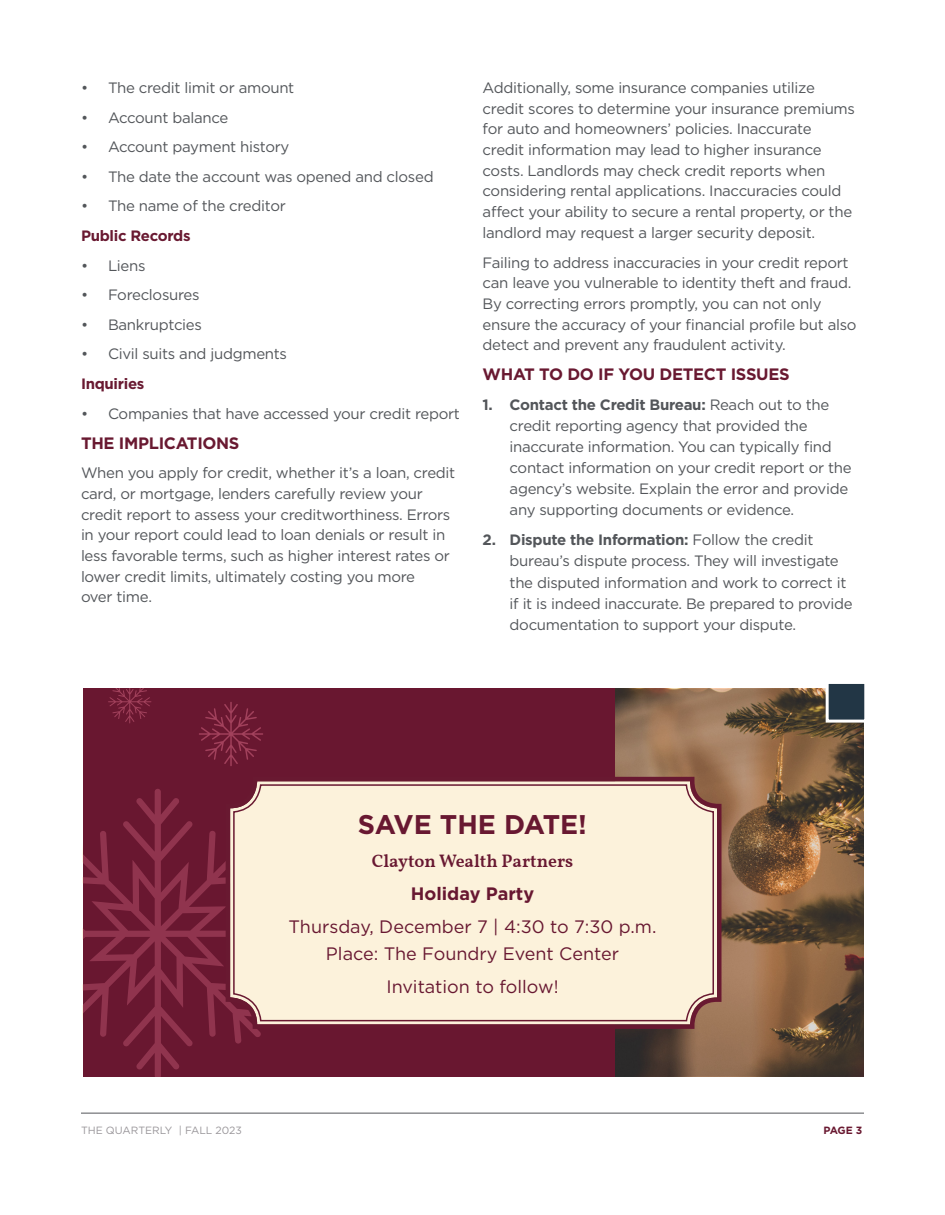
<style>
.page{position:relative;width:945px;height:1215px;background:#fff}
.page>*{position:absolute;margin:0;border:0;box-sizing:border-box;transform-origin:0 0}
.t1{font:700 27px "Gotham";letter-spacing:-.01em;color:#681831}
.t2{font:18px/27px "Gotham";color:#681831;text-align:center}
.t3{font:600 18px "Vollkorn";color:#681831}
.t4{font:700 18px "Gotham";color:#681831}
.Article_H2{font:700 16.5px "Gotham";letter-spacing:-.02em;color:#691931}
.t5{font:15px/20.7px "Gotham";letter-spacing:-.02em;color:#53565a}
.t6{font:700 15px "Gotham";letter-spacing:-.02em;color:#691931}
.t7{font:10.5px "Gotham";color:#99969a}
.t8{font:700 10.5px "Gotham";color:#691931}
.s1{font-weight:700}
</style>
<div class="page">
<hr style="left:81px;top:1113px;width:783px;height:1px;background:#53565a">
<div style="left:83px;top:688px;width:781px;height:389px;background:#691730"></div>
<svg style="left:83px;top:789px;width:178px;height:288px"></svg>
<svg style="left:199px;top:702px;width:64px;height:64px"></svg>
<svg style="left:108px;top:688px;width:43px;height:35px"></svg>
<svg style="left:615px;top:689px;width:248px;height:387px;background:#7e5f44"></svg>
<svg style="left:824px;top:684px;width:41px;height:40px;background:#485660"></svg>
<svg style="left:223px;top:775px;width:501px;height:256px;background:#eeddca"></svg>
<div style="left:233px;top:784px;width:481px;height:237px;border:2px solid #691931;border-radius:27px"></div>
<p class="t5" style="left:81px;top:77px;width:215px">• The credit limit or amount</p>
<p class="t5" style="left:81px;top:107px;width:149px">• Account balance</p>
<p class="t5" style="left:81px;top:136px;width:210px">• Account payment history</p>
<p class="t5" style="left:81px;top:166px;width:354px">• The date the account was opened and closed</p>
<p class="t5" style="left:81px;top:195px;width:206px">• The name of the creditor</p>
<p class="t6" style="left:81px;top:226px;width:111px">Public Records</p>
<p class="t5" style="left:81px;top:255px;width:66px">• Liens</p>
<p class="t5" style="left:81px;top:284px;width:120px">• Foreclosures</p>
<p class="t5" style="left:81px;top:314px;width:122px">• Bankruptcies</p>
<p class="t5" style="left:81px;top:344px;width:208px">• Civil suits and judgments</p>
<p class="t6" style="left:81px;top:374px;width:65px">Inquiries</p>
<p class="t5" style="left:81px;top:403px;width:380px">• Companies that have accessed your credit report</p>
<p class="Article_H2" style="left:81px;top:432px;width:160px">THE IMPLICATIONS</p>
<p class="t5" style="left:81px;top:462px;width:376px">When you apply for credit, whether it’s a loan, credit card, or mortgage, lenders carefully review your credit report to assess your creditworthiness. Errors in your report could lead to loan denials or result in less favorable terms, such as higher interest rates or lower credit limits, ultimately costing you more<br>over time.</p>
<p class="t5" style="left:483px;top:77px;width:374px">Additionally, some insurance companies utilize credit scores to determine your insurance premiums for auto and homeowners’ policies. Inaccurate credit information may lead to higher insurance costs. Landlords may check credit reports when considering rental applications. Inaccuracies could affect your ability to secure a rental property, or the landlord may request a larger security deposit.</p>
<p class="t5" style="left:483px;top:252px;width:376px">Failing to address inaccuracies in your credit report can leave you vulnerable to identity theft and fraud.<br>By correcting errors promptly, you can not only ensure the accuracy of your financial profile but also detect and prevent any fraudulent activity.</p>
<p class="Article_H2" style="left:483px;top:363px;width:309px">WHAT TO DO IF YOU DETECT ISSUES</p>
<p class="t5" style="left:510px;top:394px;width:344px;text-indent:-27px"><span class="s1">1. Contact the Credit Bureau:</span> Reach out to the credit reporting agency that provided the inaccurate information. You can typically find contact information on your credit report or the agency’s website. Explain the error and provide any supporting documents or evidence.</p>
<p class="t5" style="left:510px;top:529px;width:345px;line-height:21.1px;text-indent:-27px"><span class="s1">2. Dispute the Information:</span> Follow the credit bureau’s dispute process. They will investigate the disputed information and work to correct it if it is indeed inaccurate. Be prepared to provide documentation to support your dispute.</p>
<p class="t1" style="left:358px;top:806px;width:231px">SAVE THE DATE!</p>
<p class="t3" style="left:372px;top:847px;width:203px">Clayton Wealth Partners</p>
<p class="t4" style="left:411px;top:881px;width:125px">Holiday Party</p>
<p class="t2" style="left:289px;top:913px;width:369px">Thursday, December 7 | 4:30 to 7:30 p.m.<br>Place: The Foundry Event Center</p>
<p class="t2" style="left:386px;top:973px;width:174px">Invitation to follow!</p>
<p class="t7" style="left:81px;top:1124px;width:163px">THE QUARTERLY | FALL 2023</p>
<p class="t8" style="left:823px;top:1123px;width:41px">PAGE 3</p>
</div>
